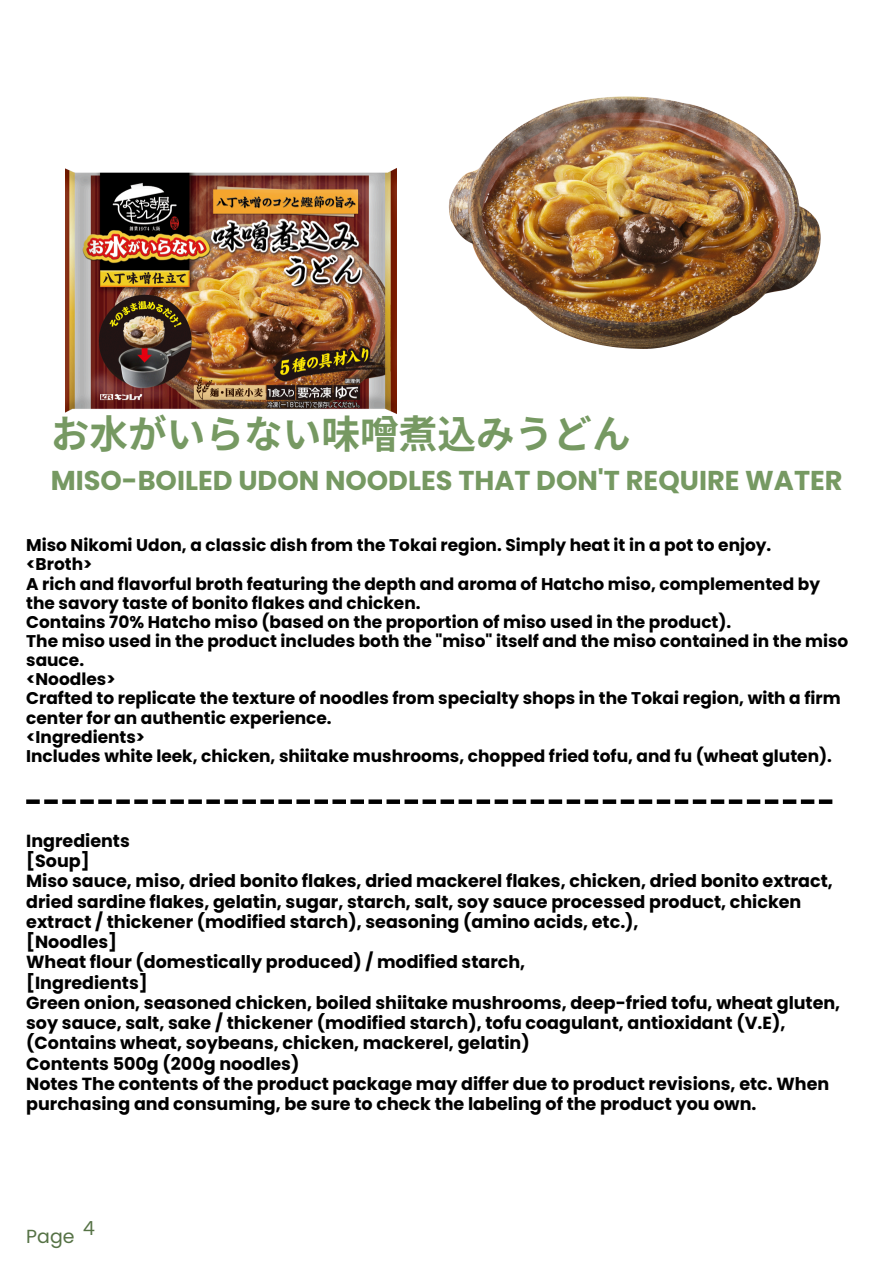
<style>
.page{position:relative;width:894px;height:1264px;background:#fff}
.page>*{position:absolute;margin:0;border:0;box-sizing:border-box;transform-origin:0 0}
.t1{font:700 38.7px "Noto Sans CJ Ksc";color:#769962}
.t2{font:700 27.3px "Poppins";color:#769962}
.t3{font:18.9px "Poppins";color:#557245}
.t4{font:18.9px "Noto Sans CJ Ksc";color:#557245}
.t5{font:700 17.55px/20.2px "Poppins";color:#000}
.t6{font:700 16.95px/19.2px "Poppins";color:#000}
</style>
<div class="page">
<img style="left:65px;top:168px;width:331px;height:246px">
<img style="left:448px;top:96px;width:373px;height:253px">
<svg style="left:26px;top:799px;width:806px;height:5px"></svg>
<h1 class="t1" style="left:51px;top:403px;width:581px">お⽔がいらない味噌煮込みうどん</h1>
<h1 class="t2" style="left:51px;top:461px;width:793px">MISO-BOILED UDON NOODLES THAT DON'T REQUIRE WATER</h1>
<p class="t6" style="left:26px;top:535px;width:823px">Miso Nikomi Udon, a classic dish from the Tokai region. Simply heat it in a pot to enjoy.<br>&lt;Broth&gt;<br>A rich and flavorful broth featuring the depth and aroma of Hatcho miso, complemented by the savory taste of bonito flakes and chicken.<br>Contains 70% Hatcho miso (based on the proportion of miso used in the product).<br>The miso used in the product includes both the "miso" itself and the miso contained in the miso sauce.<br>&lt;Noodles&gt;<br>Crafted to replicate the texture of noodles from specialty shops in the Tokai region, with a firm center for an authentic experience.<br>&lt;Ingredients&gt;<br>Includes white leek, chicken, shiitake mushrooms, chopped fried tofu, and fu (wheat gluten).</p>
<h2 class="t5" style="left:26px;top:830px;width:815px">Ingredients<br>[Soup]<br>Miso sauce, miso, dried bonito flakes, dried mackerel flakes, chicken, dried bonito extract, dried sardine flakes, gelatin, sugar, starch, salt, soy sauce processed product, chicken extract / thickener (modified starch), seasoning (amino acids, etc.),<br>[Noodles]<br>Wheat flour (domestically produced) / modified starch,<br>[Ingredients]<br>Green onion, seasoned chicken, boiled shiitake mushrooms, deep-fried tofu, wheat gluten, soy sauce, salt, sake / thickener (modified starch), tofu coagulant, antioxidant (V.E), (Contains wheat, soybeans, chicken, mackerel, gelatin)<br>Contents 500g (200g noodles)<br>Notes The contents of the product package may differ due to product revisions, etc. When purchasing and consuming, be sure to check the labeling of the product you own.</h2>
<p class="t3" style="left:26px;top:1223px;width:50px">Page</p>
<p class="t4" style="left:80px;top:1212px;width:20px">４</p>
</div>
